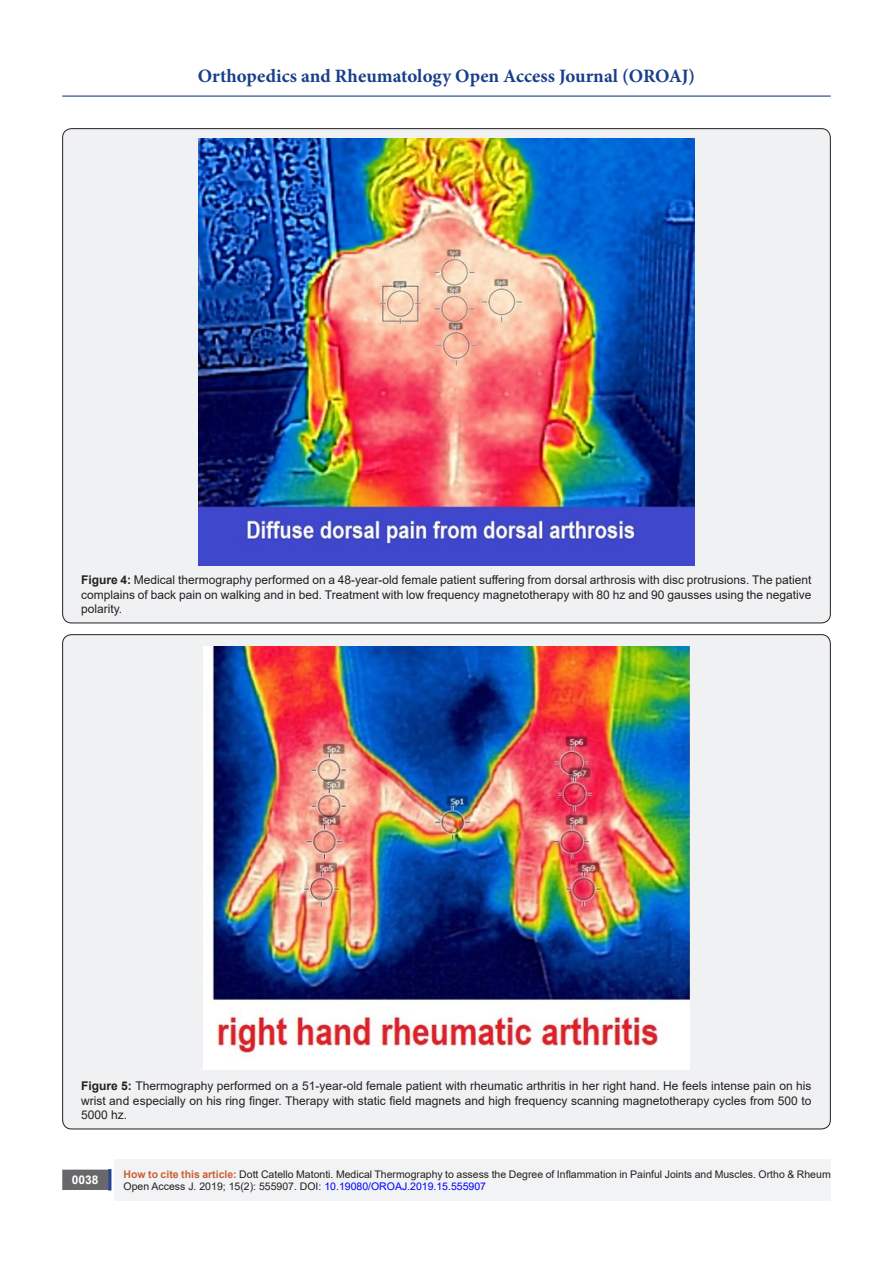
<style>
.page{position:relative;width:893px;height:1263px;background:#fff}
.page>*{position:absolute;margin:0;border:0;box-sizing:border-box;transform-origin:0 0}
.t1{font:700 18.9px "Minion Pro";color:#183f89}
.t2{font:12px/14.4px "Arial";color:#231f20;text-align:justify}
.t3{font:700 12px "Arial";color:#fff}
.t4{font:10.5px/12.6px "Arial";color:#231f20}
.s1{font-weight:700}
.s2{font-weight:700;color:#ca6035}
.s3{color:#00f}
</style>
<div class="page">
<div style="left:115px;top:1160px;width:716px;height:41px;background:#f2f3f4"></div>
<div style="left:63px;top:1170px;width:44px;height:19px;background:#68676a"></div>
<div style="left:62px;top:1169px;width:46px;height:21px;border:2px solid #68676a"></div>
<div style="left:108px;top:1169px;width:3px;height:21px;background:#1c6d90;border:2px solid #253f8e"></div>
<hr style="left:62px;top:96px;width:769px;height:1px;background:#253f8e">
<div style="left:63px;top:129px;width:767px;height:494px;background:#f0f1f2;border-radius:9px"></div>
<img style="left:199px;top:139px;width:496px;height:426px">
<div style="left:63px;top:635px;width:767px;height:494px;background:#f0f1f2;border-radius:9px"></div>
<img style="left:203px;top:647px;width:487px;height:422px">
<h1 class="t1" style="left:198px;top:63px;width:499px">Orthopedics and Rheumatology Open Access Journal (OROAJ)</h1>
<p class="t2" style="left:81px;top:573px;width:732px"><span class="s1">Figure 4:</span> Medical thermography performed on a 48-year-old female patient suffering from dorsal arthrosis with disc protrusions. The patient complains of back pain on walking and in bed. Treatment with low frequency magnetotherapy with 80 hz and 90 gausses using the negative polarity.</p>
<p class="t2" style="left:81px;top:1079px;width:732px"><span class="s1">Figure 5:</span> Thermography performed on a 51-year-old female patient with rheumatic arthritis in her right hand. He feels intense pain on his wrist and especially on his ring finger. Therapy with static field magnets and high frequency scanning magnetotherapy cycles from 500 to 5000 hz.</p>
<p class="t3" style="left:72px;top:1171px;width:28px">0038</p>
<p class="t4" style="left:124px;top:1168px;width:709px"><span class="s2">How to cite this article:</span> Dott Catello Matonti. Medical Thermography to assess the Degree of Inflammation in Painful Joints and Muscles. Ortho &amp; Rheum<br>Open Access J. 2019; 15(2): 555907. DOI<span class="s3">: 10.19080/OROAJ.2019.15.555907</span></p>
</div>
